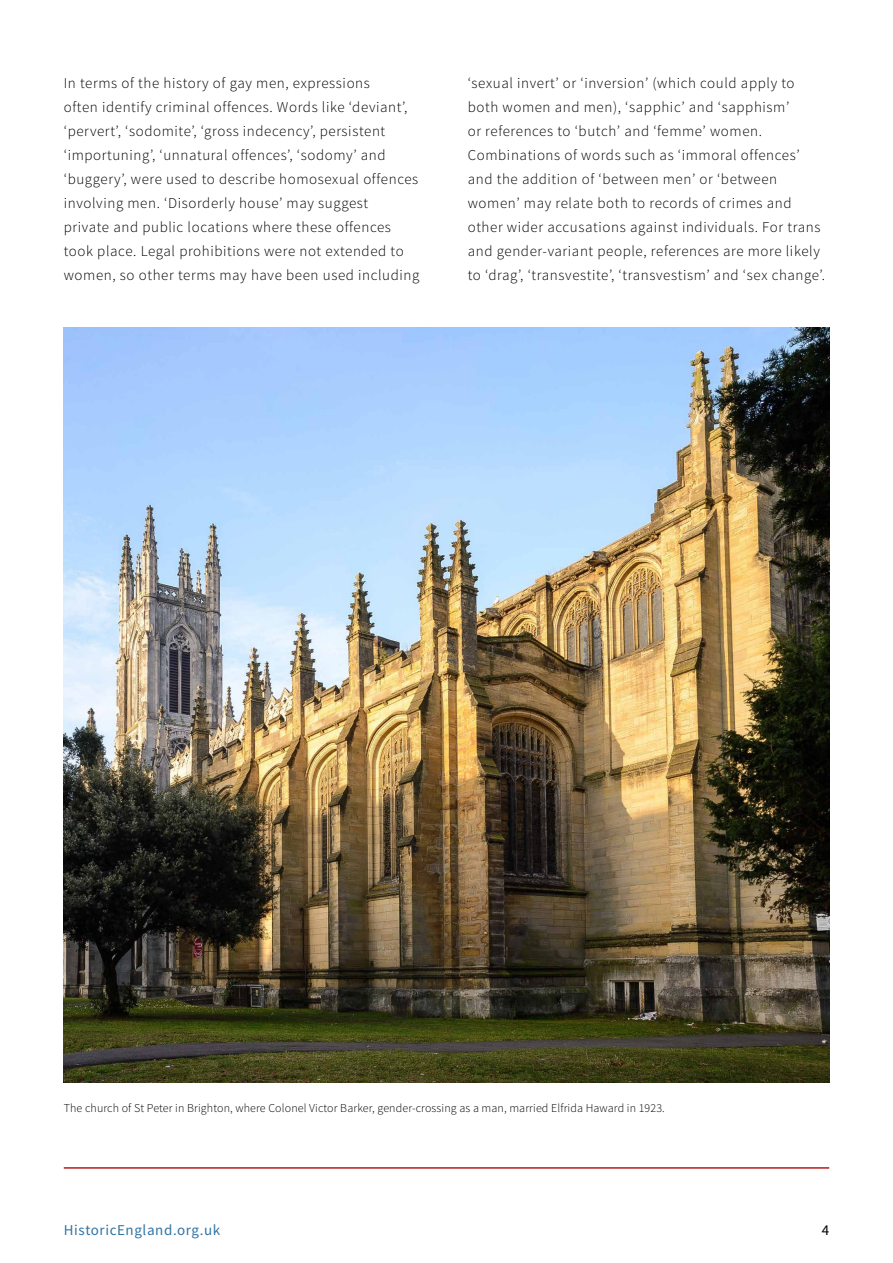
<style>
.page{position:relative;width:893px;height:1263px;background:#fff}
.page>*{position:absolute;margin:0;border:0;box-sizing:border-box;transform-origin:0 0}
.Body_Text{font:300 15px/24px "Source Sans Pro";letter-spacing:.04em;color:#000}
.t1{font:15px "Source Sans Pro";letter-spacing:.04em;color:#3174a4}
.t2{font:15px "Source Sans Pro";color:#000}
.Caption_Text{font:300 12px "Source Sans Pro";letter-spacing:.01em;color:#000}
</style>
<div class="page">
<hr style="left:64px;top:1167px;width:765px;height:2px;background:#b71918">
<img style="left:64px;top:328px;width:765px;height:754px">
<p class="Body_Text" style="left:64px;top:71px;width:357px">In terms of the history of gay men, expressions<br>often identify criminal offences. Words like ‘deviant’, ‘pervert’, ‘sodomite’, ‘gross indecency’, persistent ‘importuning’, ‘unnatural offences’, ‘sodomy’ and ‘buggery’, were used to describe homosexual offences involving men. ‘Disorderly house’ may suggest<br>private and public locations where these offences took place. Legal prohibitions were not extended to women, so other terms may have been used including</p>
<p class="Body_Text" style="left:468px;top:71px;width:359px">‘sexual invert’ or ‘inversion’ (which could apply to both women and men), ‘sapphic’ and ‘sapphism’<br>or references to ‘butch’ and ‘femme’ women.<br>Combinations of words such as ‘immoral offences’ and the addition of ‘between men’ or ‘between women’ may relate both to records of crimes and other wider accusations against individuals. For trans and gender-variant people, references are more likely to ‘drag’, ‘transvestite’, ‘transvestism’ and ‘sex change’.</p>
<p class="Caption_Text" style="left:64px;top:1101px;width:603px">The church of St Peter in Brighton, where Colonel Victor Barker, gender-crossing as a man, married Elfrida Haward in 1923.</p>
<p class="t1" style="left:64px;top:1220px;width:158px">HistoricEngland.org.uk</p>
<p class="t2" style="left:822px;top:1220px;width:9px">4</p>
</div>
